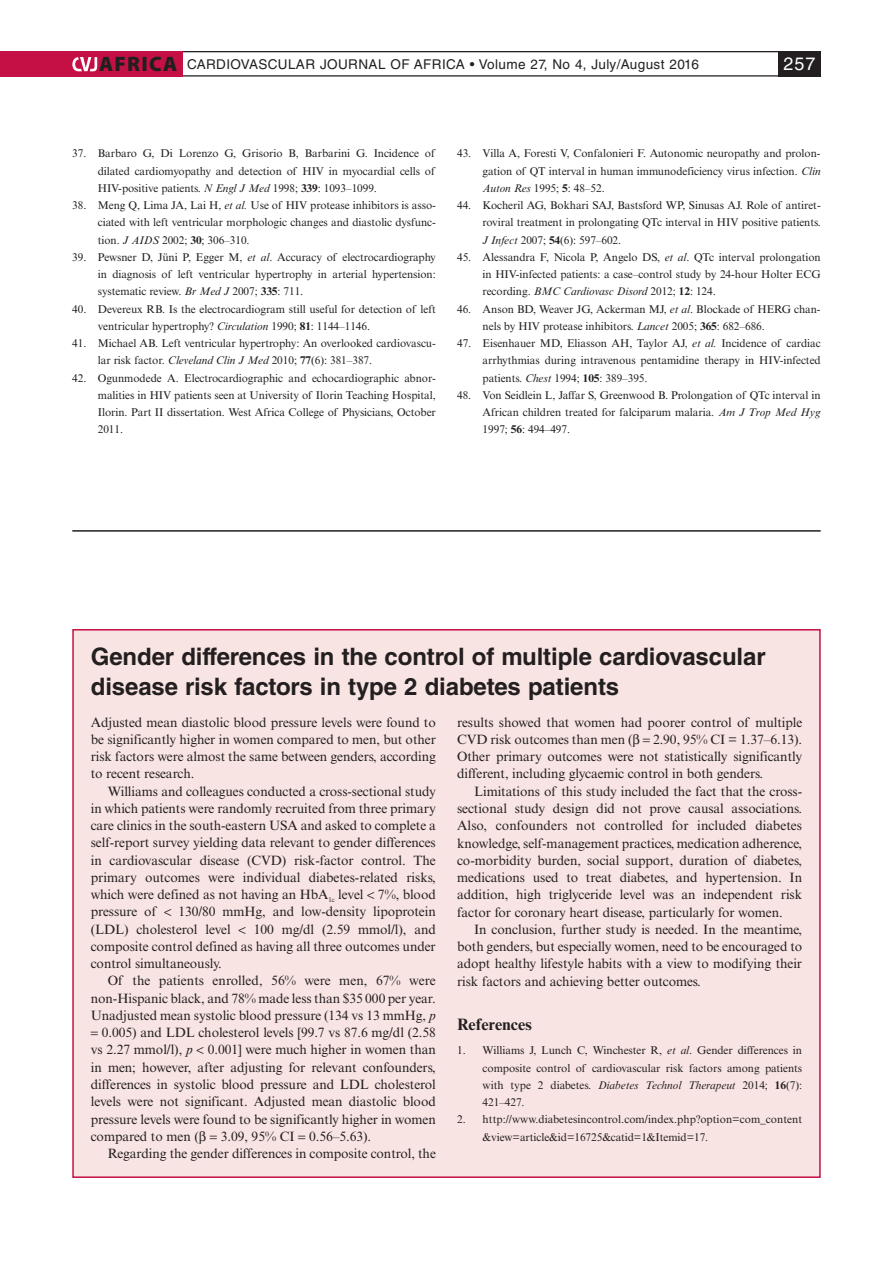
<style>
.page{position:relative;width:893px;height:1263px;background:#fff}
.page>*{position:absolute;margin:0;border:0;box-sizing:border-box;transform-origin:0 0}
.t1{font:700 24px/30px "Helvetica LT Std";letter-spacing:-.005em;color:#231f20}
.t2{font:18px "Helvetica LT Std";color:#fff}
.t3{font:700 16.5px "Times New Roman MT Std";letter-spacing:.01em;color:#231f20}
.t4{font:13.5px/17.2px "Times New Roman MT Std";letter-spacing:-.005em;color:#231f20}
.t5{font:13.5px "Helvetica LT Std";letter-spacing:.03em;color:#231f20}
.t6{font:11.25px/17.2px "Times New Roman MT Std";letter-spacing:-.005em;color:#231f20;text-align:justify}
.s1{font-family:"Myriad Pro";font-weight:900;font-size:21px}
.s2{font-style:italic}
.s3{font-weight:700}
</style>
<div class="page">
<div style="left:778px;top:51px;width:43px;height:26px;background:#231f20"></div>
<hr style="left:72px;top:51px;width:749px;height:1px;background:#231f20">
<hr style="left:72px;top:75px;width:749px;height:2px;background:#231f20">
<div style="left:0;top:51px;width:182px;height:26px;background:#c51045"></div>
<svg style="left:72px;top:57px;width:25px;height:14px"></svg>
<hr style="left:72px;top:530px;width:749px;height:2px;background:#231f20">
<div style="left:73px;top:630px;width:747px;height:547px;background:#f8e4e2"></div>
<p class="t5" style="left:99px;top:57px;width:602px"><span class="s1">AFRICA</span> CARDIOVASCULAR JOURNAL OF AFRICA • Volume 27, No 4, July/August 2016</p>
<p class="t2" style="left:783px;top:53px;width:33px">257</p>
<p class="t6" style="left:98px;top:145px;width:338px;text-indent:-26px">37. Barbaro G, Di Lorenzo G, Grisorio B, Barbarini G. Incidence of dilated cardiomyopathy and detection of HIV in myocardial cells of HIV-positive patients. <span class="s2">N Engl J Med</span> 1998; <span class="s3">339</span>: 1093–1099.</p>
<p class="t6" style="left:98px;top:197px;width:340px;text-indent:-26px">38. Meng Q, Lima JA, Lai H, <span class="s2">et al.</span> Use of HIV protease inhibitors is asso&shy;ciated with left ventricular morphologic changes and diastolic dysfunc&shy;tion. <span class="s2">J AIDS</span> 2002; <span class="s3">30</span>; 306–310.</p>
<p class="t6" style="left:98px;top:248px;width:340px;text-indent:-26px">39. Pewsner D, Jüni P, Egger M, <span class="s2">et al</span>. Accuracy of electrocardiography in diagnosis of left ventricular hypertrophy in arterial hypertension: systematic review. <span class="s2">Br Med J</span> 2007; <span class="s3">335</span>: 711.</p>
<p class="t6" style="left:98px;top:300px;width:339px;text-indent:-26px">40. Devereux RB. Is the electrocardiogram still useful for detection of left ventricular hypertrophy? <span class="s2">Circulation</span> 1990; <span class="s3">81</span>: 1144–1146.</p>
<p class="t6" style="left:98px;top:335px;width:340px;text-indent:-26px">41. Michael AB. Left ventricular hypertrophy: An overlooked cardiovascu&shy;lar risk factor. <span class="s2">Cleveland Clin J Med</span> 2010; <span class="s3">77</span>(6): 381–387.</p>
<p class="t6" style="left:98px;top:369px;width:340px;text-indent:-26px">42. Ogunmodede A. Electrocardiographic and echocardiographic abnor&shy;malities in HIV patients seen at University of Ilorin Teaching Hospital, Ilorin. Part II dissertation. West Africa College of Physicians, October 2011.</p>
<p class="t6" style="left:483px;top:145px;width:340px;text-indent:-26px">43. Villa A, Foresti V, Confalonieri F. Autonomic neuropathy and prolon&shy;gation of QT interval in human immunodeficiency virus infection. <span class="s2">Clin Auton Res</span> 1995; <span class="s3">5</span>: 48–52.</p>
<p class="t6" style="left:483px;top:197px;width:340px;text-indent:-26px">44. Kocheril AG, Bokhari SAJ, Bastsford WP, Sinusas AJ. Role of antiret&shy;roviral treatment in prolongating QTc interval in HIV positive patients.<br><span class="s2">J Infect</span> 2007; <span class="s3">54</span>(6): 597–602.</p>
<p class="t6" style="left:483px;top:248px;width:340px;text-indent:-26px">45. Alessandra F, Nicola P, Angelo DS, <span class="s2">et al</span>. QTc interval prolongation in HIV-infected patients: a case–control study by 24-hour Holter ECG recording. <span class="s2">BMC Cardiovasc Disord</span> 2012; <span class="s3">12</span>: 124.</p>
<p class="t6" style="left:483px;top:300px;width:340px;text-indent:-26px">46. Anson BD, Weaver JG, Ackerman MJ, <span class="s2">et al</span>. Blockade of HERG chan&shy;nels by HIV protease inhibitors. <span class="s2">Lancet</span> 2005; <span class="s3">365</span>: 682–686.</p>
<p class="t6" style="left:483px;top:335px;width:340px;text-indent:-26px">47. Eisenhauer MD, Eliasson AH, Taylor AJ, <span class="s2">et al.</span> Incidence of cardiac arrhythmias during intravenous pentamidine therapy in HIV-infected patients. <span class="s2">Chest</span> 1994; <span class="s3">105</span>: 389–395.</p>
<p class="t6" style="left:483px;top:386px;width:340px;text-indent:-26px">48. Von Seidlein L, Jaffar S, Greenwood B. Prolongation of QTc interval in African children treated for falciparum malaria. <span class="s2">Am J Trop Med Hyg </span>1997; <span class="s3">56</span>: 494–497.</p>
<p class="t1" style="left:91px;top:641px;width:676px">Gender differences in the control of multiple cardiovascular disease risk factors in type 2 diabetes patients</p>
<p class="t4" style="left:91px;top:713px;width:347px">Adjusted mean diastolic blood pressure levels were found to</p>
<p class="t4" style="left:91px;top:731px;width:347px">be significantly higher in women compared to men, but other</p>
<p class="t4" style="left:91px;top:748px;width:347px">risk factors were almost the same between genders, according</p>
<p class="t4" style="left:91px;top:765px;width:105px">to recent research.</p>
<p class="t4" style="left:108px;top:782px;width:330px">Williams and colleagues conducted a cross-sectional study</p>
<p class="t4" style="left:91px;top:800px;width:347px">in which patients were randomly recruited from three primary</p>
<p class="t4" style="left:91px;top:817px;width:347px">care clinics in the south-eastern USA and asked to complete a</p>
<p class="t4" style="left:91px;top:834px;width:347px">self-report survey yielding data relevant to gender differences</p>
<p class="t4" style="left:91px;top:851px;width:347px">in cardiovascular disease (CVD) risk-factor control. The</p>
<p class="t4" style="left:91px;top:869px;width:347px">primary outcomes were individual diabetes-related risks,</p>
<p class="t4" style="left:91px;top:886px;width:347px">which were defined as not having an HbA<sub>1c</sub> level 7%, blood</p>
<p class="t4" style="left:91px;top:903px;width:67px">pressure of</p>
<p class="t4" style="left:457px;top:713px;width:347px">results showed that women had poorer control of multiple<br>CVD risk outcomes than men (</p>
<p class="t4" style="left:653px;top:731px;width:151px">2.90, 95% CI = 1.37–6.13).</p>
<p class="t4" style="left:457px;top:748px;width:347px">Other primary outcomes were not statistically significantly</p>
<p class="t4" style="left:457px;top:765px;width:307px">different, including glycaemic control in both genders.</p>
<p class="t4" style="left:474px;top:782px;width:329px">Limitations of this study included the fact that the cross-</p>
<p class="t4" style="left:457px;top:800px;width:347px">sectional study design did not prove causal associations.</p>
<p class="t4" style="left:457px;top:817px;width:346px">Also, confounders not controlled for included diabetes</p>
<p class="t4" style="left:457px;top:834px;width:347px">knowledge, self-management practices, medication adherence,</p>
<p class="t4" style="left:457px;top:851px;width:347px">co-morbidity burden, social support, duration of diabetes,</p>
<p class="t4" style="left:457px;top:869px;width:347px">medications used to treat diabetes, and hypertension. In</p>
<p class="t4" style="left:457px;top:886px;width:347px">addition, high triglyceride level was an independent risk</p>
<p class="t4" style="left:457px;top:903px;width:327px">factor for coronary heart disease, particularly for women.</p>
<p class="t4" style="left:474px;top:920px;width:330px">In conclusion, further study is needed. In the meantime,</p>
<p class="t4" style="left:457px;top:938px;width:347px">both genders, but especially women, need to be encouraged to</p>
<p class="t4" style="left:457px;top:955px;width:346px">adopt healthy lifestyle habits with a view to modifying their</p>
<p class="t4" style="left:457px;top:972px;width:245px">risk factors and achieving better outcomes.</p>
<p class="t3" style="left:457px;top:1015px;width:76px">References</p>
<p class="t6" style="left:483px;top:1042px;width:321px;text-indent:-26px">1. Williams J, Lunch C, Winchester R, <span class="s2">et al</span>. Gender differences in composite control of cardiovascular risk factors among patients with type 2 diabetes. <span class="s2">Diabetes Technol Therapeut</span> 2014; <span class="s3">16</span>(7):<br>421–427.</p>
<p class="t6" style="left:483px;top:1111px;width:321px;text-indent:-26px">2. http://www.diabetesincontrol.com/index.php?option=com_content &amp;view=article&amp;id=16725&amp;catid=1&amp;Itemid=17.</p>
<p class="t4" style="left:91px;top:903px;width:347px;text-indent:88px">130/80 mmHg, and low-density lipoprotein (LDL) cholesterol level</p>
<p class="t4" style="left:254px;top:920px;width:184px">100 mg/dl (2.59 mmol/l), and</p>
<p class="t4" style="left:91px;top:938px;width:347px">composite control defined as having all three outcomes under</p>
<p class="t4" style="left:91px;top:955px;width:133px">control simultaneously.</p>
<p class="t4" style="left:108px;top:972px;width:329px">Of the patients enrolled, 56% were men, 67% were</p>
<p class="t4" style="left:91px;top:989px;width:347px">non-Hispanic black, and 78% made less than $35 000 per year.</p>
<p class="t4" style="left:91px;top:1007px;width:347px">Unadjusted mean systolic blood pressure (134 vs 13 mmHg, <span class="s2">p</span></p>
<p class="t4" style="left:102px;top:1024px;width:335px">0.005) and LDL cholesterol levels [99.7 vs 87.6 mg/dl (2.58</p>
<p class="t4" style="left:91px;top:1041px;width:347px">vs 2.27 mmol/l), <span class="s2">p</span> 0.001] were much higher in women than</p>
<p class="t4" style="left:91px;top:1058px;width:347px">in men; however, after adjusting for relevant confounders,</p>
<p class="t4" style="left:91px;top:1076px;width:347px">differences in systolic blood pressure and LDL cholesterol</p>
<p class="t4" style="left:91px;top:1093px;width:347px">levels were not significant. Adjusted mean diastolic blood</p>
<p class="t4" style="left:91px;top:1110px;width:347px">pressure levels were found to be significantly higher in women</p>
<p class="t4" style="left:91px;top:1127px;width:110px">compared to men (</p>
<p class="t4" style="left:108px;top:1127px;width:330px;text-indent:113px">3.09, 95% CI 0.56–5.63).<br>Regarding the gender differences in composite control, the</p>
</div>
